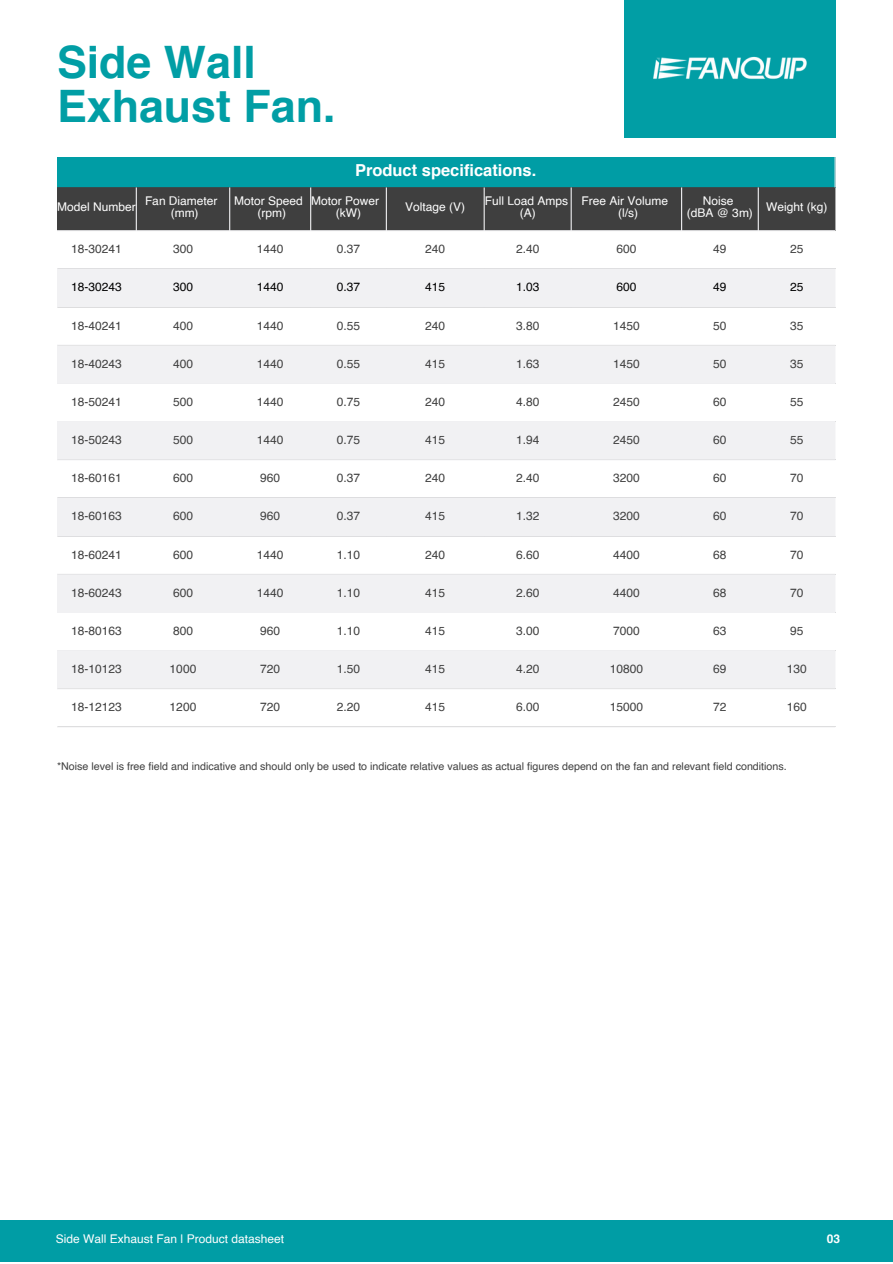
<style>
.page{position:relative;width:893px;height:1264px;background:#fff}
.page>*{position:absolute;margin:0;border:0;box-sizing:border-box;transform-origin:0 0}
.t1{font:700 44.7px/43.8px "Helvetica";color:#019ea5}
.t2{font:700 16.5px "Helvetica";color:#fff}
.t3{font:12px "Helvetica";color:#3f3f3f}
.t4{font:12px/12px "Helvetica";color:#fff;text-align:center}
.t5{font:12px "Helvetica";color:#000}
.t6{font:700 12px "Helvetica";color:#fff}
.t7{font:10.65px "Helvetica";color:#3f3f3f}
</style>
<div class="page">
<div style="left:624px;top:0;width:211px;height:138px;background:#019ea5"></div>
<img style="left:653px;top:56px;width:154px;height:24px">
<div style="left:57px;top:157px;width:778px;height:31px;background:#009da5"></div>
<div style="left:57px;top:187px;width:778px;height:43px;background:#3f3f3f"></div>
<svg style="left:57px;top:269px;width:778px;height:419px;fill:#f1f1f3"></svg>
<hr style="left:136px;top:187px;width:1px;height:43px;background:#f1f1f3">
<hr style="left:229px;top:187px;width:1px;height:43px;background:#f1f1f3">
<hr style="left:310px;top:187px;width:1px;height:43px;background:#f1f1f3">
<hr style="left:386px;top:187px;width:1px;height:43px;background:#f1f1f3">
<hr style="left:483px;top:187px;width:1px;height:43px;background:#f1f1f3">
<hr style="left:570px;top:187px;width:1px;height:43px;background:#f1f1f3">
<hr style="left:681px;top:187px;width:1px;height:43px;background:#f1f1f3">
<hr style="left:757px;top:187px;width:1px;height:43px;background:#f1f1f3">
<hr style="left:834px;top:157px;width:1px;height:30px;background:#f1f1f3">
<hr style="left:57px;top:230px;width:778px;height:1px;background:#f1f1f3">
<hr style="left:57px;top:268px;width:778px;height:1px;background:#f1f1f3">
<hr style="left:57px;top:306px;width:778px;height:1px;background:#f1f1f3">
<hr style="left:57px;top:345px;width:778px;height:1px;background:#f1f1f3">
<hr style="left:57px;top:383px;width:778px;height:1px;background:#f1f1f3">
<hr style="left:57px;top:421px;width:778px;height:1px;background:#f1f1f3">
<hr style="left:57px;top:459px;width:778px;height:1px;background:#f1f1f3">
<hr style="left:57px;top:497px;width:778px;height:1px;background:#f1f1f3">
<hr style="left:57px;top:535px;width:778px;height:1px;background:#f1f1f3">
<hr style="left:57px;top:573px;width:778px;height:2px;background:#f1f1f3">
<hr style="left:57px;top:612px;width:778px;height:1px;background:#f1f1f3">
<hr style="left:57px;top:650px;width:778px;height:1px;background:#f1f1f3">
<hr style="left:57px;top:688px;width:778px;height:1px;background:#f1f1f3">
<hr style="left:57px;top:726px;width:778px;height:1px;background:#f1f1f3">
<div style="left:0;top:1220px;width:892px;height:41px;background:#009da5"></div>
<p class="t1" style="left:57px;top:44px;width:280px">Side Wall<br>Exhaust Fan.</p>
<p class="t2" style="left:355px;top:163px;width:183px">Product specifications.</p>
<p class="t4" style="left:57px;top:202px;width:80px">Model Number</p>
<p class="t4" style="left:145px;top:196px;width:74px">Fan Diameter (mm)</p>
<p class="t4" style="left:234px;top:196px;width:70px">Motor Speed (rpm)</p>
<p class="t4" style="left:311px;top:196px;width:69px">Motor Power (kW)</p>
<p class="t4" style="left:405px;top:202px;width:61px">Voltage (V)</p>
<p class="t4" style="left:484px;top:196px;width:85px">Full Load Amps (A)</p>
<p class="t4" style="left:581px;top:196px;width:88px">Free Air Volume (l/s)</p>
<p class="t4" style="left:703px;top:196px;width:32px">Noise</p>
<p class="t4" style="left:686px;top:208px;width:68px">(dBA @ 3m)</p>
<p class="t4" style="left:766px;top:202px;width:63px">Weight (kg)</p>
<p class="t3" style="left:71px;top:244px;width:52px">18-30241</p>
<p class="t3" style="left:173px;top:244px;width:21px">300</p>
<p class="t3" style="left:257px;top:244px;width:28px">1440</p>
<p class="t3" style="left:337px;top:244px;width:25px">0.37</p>
<p class="t3" style="left:425px;top:244px;width:21px">240</p>
<p class="t3" style="left:516px;top:244px;width:25px">2.40</p>
<p class="t3" style="left:616px;top:244px;width:21px">600</p>
<p class="t3" style="left:713px;top:244px;width:15px">49</p>
<p class="t3" style="left:790px;top:244px;width:15px">25</p>
<p class="t5" style="left:71px;top:282px;width:52px">18-30243</p>
<p class="t5" style="left:173px;top:282px;width:21px">300</p>
<p class="t5" style="left:257px;top:282px;width:28px">1440</p>
<p class="t5" style="left:337px;top:282px;width:25px">0.37</p>
<p class="t5" style="left:425px;top:282px;width:21px">415</p>
<p class="t5" style="left:516px;top:282px;width:25px">1.03</p>
<p class="t5" style="left:616px;top:282px;width:21px">600</p>
<p class="t5" style="left:713px;top:282px;width:15px">49</p>
<p class="t5" style="left:790px;top:282px;width:15px">25</p>
<p class="t3" style="left:71px;top:320px;width:52px">18-40241</p>
<p class="t3" style="left:173px;top:320px;width:21px">400</p>
<p class="t3" style="left:257px;top:320px;width:28px">1440</p>
<p class="t3" style="left:337px;top:320px;width:25px">0.55</p>
<p class="t3" style="left:425px;top:320px;width:21px">240</p>
<p class="t3" style="left:516px;top:320px;width:25px">3.80</p>
<p class="t3" style="left:613px;top:320px;width:28px">1450</p>
<p class="t3" style="left:713px;top:320px;width:15px">50</p>
<p class="t3" style="left:790px;top:320px;width:15px">35</p>
<p class="t3" style="left:71px;top:358px;width:52px">18-40243</p>
<p class="t3" style="left:173px;top:358px;width:21px">400</p>
<p class="t3" style="left:257px;top:358px;width:28px">1440</p>
<p class="t3" style="left:337px;top:358px;width:25px">0.55</p>
<p class="t3" style="left:425px;top:358px;width:21px">415</p>
<p class="t3" style="left:516px;top:358px;width:25px">1.63</p>
<p class="t3" style="left:613px;top:358px;width:28px">1450</p>
<p class="t3" style="left:713px;top:358px;width:15px">50</p>
<p class="t3" style="left:790px;top:358px;width:15px">35</p>
<p class="t3" style="left:71px;top:397px;width:52px">18-50241</p>
<p class="t3" style="left:173px;top:397px;width:21px">500</p>
<p class="t3" style="left:257px;top:397px;width:28px">1440</p>
<p class="t3" style="left:337px;top:397px;width:25px">0.75</p>
<p class="t3" style="left:425px;top:397px;width:21px">240</p>
<p class="t3" style="left:516px;top:397px;width:25px">4.80</p>
<p class="t3" style="left:613px;top:397px;width:28px">2450</p>
<p class="t3" style="left:713px;top:397px;width:15px">60</p>
<p class="t3" style="left:790px;top:397px;width:15px">55</p>
<p class="t3" style="left:71px;top:435px;width:52px">18-50243</p>
<p class="t3" style="left:173px;top:435px;width:21px">500</p>
<p class="t3" style="left:257px;top:435px;width:28px">1440</p>
<p class="t3" style="left:337px;top:435px;width:25px">0.75</p>
<p class="t3" style="left:425px;top:435px;width:21px">415</p>
<p class="t3" style="left:516px;top:435px;width:25px">1.94</p>
<p class="t3" style="left:613px;top:435px;width:28px">2450</p>
<p class="t3" style="left:713px;top:435px;width:15px">60</p>
<p class="t3" style="left:790px;top:435px;width:15px">55</p>
<p class="t3" style="left:71px;top:473px;width:52px">18-60161</p>
<p class="t3" style="left:173px;top:473px;width:21px">600</p>
<p class="t3" style="left:260px;top:473px;width:21px">960</p>
<p class="t3" style="left:337px;top:473px;width:25px">0.37</p>
<p class="t3" style="left:425px;top:473px;width:21px">240</p>
<p class="t3" style="left:516px;top:473px;width:25px">2.40</p>
<p class="t3" style="left:613px;top:473px;width:28px">3200</p>
<p class="t3" style="left:713px;top:473px;width:15px">60</p>
<p class="t3" style="left:790px;top:473px;width:15px">70</p>
<p class="t3" style="left:71px;top:511px;width:52px">18-60163</p>
<p class="t3" style="left:173px;top:511px;width:21px">600</p>
<p class="t3" style="left:260px;top:511px;width:21px">960</p>
<p class="t3" style="left:337px;top:511px;width:25px">0.37</p>
<p class="t3" style="left:425px;top:511px;width:21px">415</p>
<p class="t3" style="left:516px;top:511px;width:25px">1.32</p>
<p class="t3" style="left:613px;top:511px;width:28px">3200</p>
<p class="t3" style="left:713px;top:511px;width:15px">60</p>
<p class="t3" style="left:790px;top:511px;width:15px">70</p>
<p class="t3" style="left:71px;top:549px;width:52px">18-60241</p>
<p class="t3" style="left:173px;top:549px;width:21px">600</p>
<p class="t3" style="left:257px;top:549px;width:28px">1440</p>
<p class="t3" style="left:337px;top:549px;width:25px">1.10</p>
<p class="t3" style="left:425px;top:549px;width:21px">240</p>
<p class="t3" style="left:516px;top:549px;width:25px">6.60</p>
<p class="t3" style="left:613px;top:549px;width:28px">4400</p>
<p class="t3" style="left:713px;top:549px;width:15px">68</p>
<p class="t3" style="left:790px;top:549px;width:15px">70</p>
<p class="t3" style="left:71px;top:587px;width:52px">18-60243</p>
<p class="t3" style="left:173px;top:587px;width:21px">600</p>
<p class="t3" style="left:257px;top:587px;width:28px">1440</p>
<p class="t3" style="left:337px;top:587px;width:25px">1.10</p>
<p class="t3" style="left:425px;top:587px;width:21px">415</p>
<p class="t3" style="left:516px;top:587px;width:25px">2.60</p>
<p class="t3" style="left:613px;top:587px;width:28px">4400</p>
<p class="t3" style="left:713px;top:587px;width:15px">68</p>
<p class="t3" style="left:790px;top:587px;width:15px">70</p>
<p class="t3" style="left:71px;top:625px;width:52px">18-80163</p>
<p class="t3" style="left:173px;top:625px;width:21px">800</p>
<p class="t3" style="left:260px;top:625px;width:21px">960</p>
<p class="t3" style="left:337px;top:625px;width:25px">1.10</p>
<p class="t3" style="left:425px;top:625px;width:21px">415</p>
<p class="t3" style="left:516px;top:625px;width:25px">3.00</p>
<p class="t3" style="left:613px;top:625px;width:28px">7000</p>
<p class="t3" style="left:713px;top:625px;width:15px">63</p>
<p class="t3" style="left:790px;top:625px;width:15px">95</p>
<p class="t3" style="left:71px;top:664px;width:52px">18-10123</p>
<p class="t3" style="left:170px;top:664px;width:28px">1000</p>
<p class="t3" style="left:260px;top:664px;width:21px">720</p>
<p class="t3" style="left:337px;top:664px;width:25px">1.50</p>
<p class="t3" style="left:425px;top:664px;width:21px">415</p>
<p class="t3" style="left:516px;top:664px;width:25px">4.20</p>
<p class="t3" style="left:609px;top:664px;width:35px">10800</p>
<p class="t3" style="left:713px;top:664px;width:15px">69</p>
<p class="t3" style="left:786px;top:664px;width:21px">130</p>
<p class="t3" style="left:71px;top:702px;width:52px">18-12123</p>
<p class="t3" style="left:170px;top:702px;width:28px">1200</p>
<p class="t3" style="left:260px;top:702px;width:21px">720</p>
<p class="t3" style="left:337px;top:702px;width:25px">2.20</p>
<p class="t3" style="left:425px;top:702px;width:21px">415</p>
<p class="t3" style="left:516px;top:702px;width:25px">6.00</p>
<p class="t3" style="left:609px;top:702px;width:35px">15000</p>
<p class="t3" style="left:713px;top:702px;width:15px">72</p>
<p class="t3" style="left:786px;top:702px;width:21px">160</p>
<p class="t7" style="left:57px;top:761px;width:731px">*Noise level is free field and indicative and should only be used to indicate relative values as actual figures depend on the fan and relevant field conditions.</p>
<p class="t4" style="left:56px;top:1234px;width:230px">Side Wall Exhaust Fan | Product datasheet</p>
<p class="t6" style="left:826px;top:1234px;width:15px">03</p>
</div>
